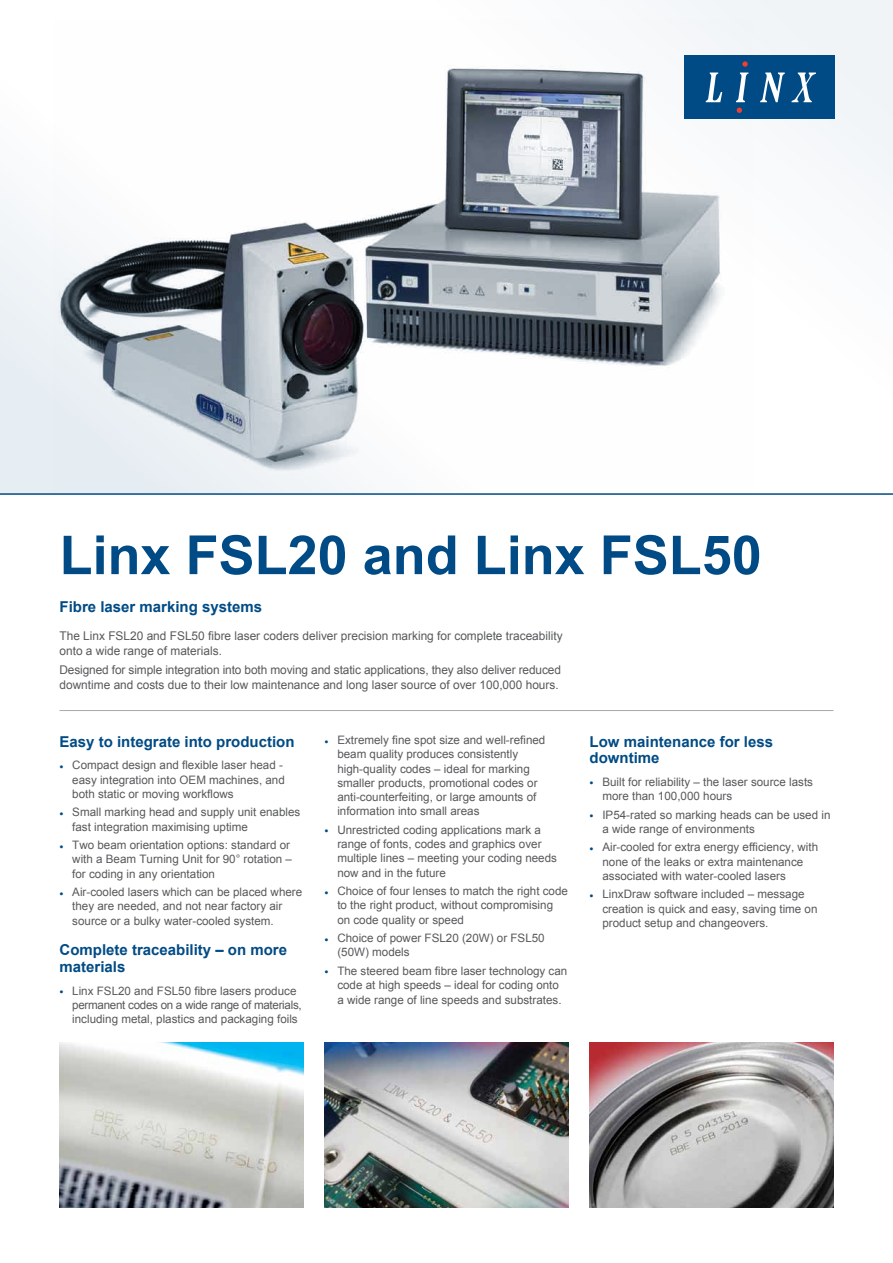
<style>
.page{position:relative;width:893px;height:1263px;background:#fff}
.page>*{position:absolute;margin:0;border:0;box-sizing:border-box;transform-origin:0 0}
.t1{font:700 54px "Arial";color:#004b85}
.t2{font:700 15px/16.5px "Arial";color:#004b85}
.t3{font:12px/15px "Arial";color:#58595b}
.t4{font:11.7px/14.2px "Arial";color:#58595b}
.s1{color:#004b85}
</style>
<div class="page">
<hr style="left:60px;top:710px;width:773px;height:1px;background:#a7a9ac">
<svg style="left:0;top:0;width:893px;height:493px"></svg>
<img style="left:60px;top:1043px;width:243px;height:165px">
<img style="left:325px;top:1043px;width:243px;height:165px">
<img style="left:590px;top:1043px;width:243px;height:165px">
<hr style="left:0;top:493px;width:893px;height:2px;background:#004b85">
<div style="left:685px;top:55px;width:150px;height:64px;background:#004b85"></div>
<svg style="left:706px;top:73px;width:16px;height:29px"></svg>
<svg style="left:736px;top:73px;width:12px;height:29px"></svg>
<svg style="left:760px;top:73px;width:25px;height:29px"></svg>
<svg style="left:792px;top:73px;width:24px;height:29px"></svg>
<svg style="left:742px;top:61px;width:6px;height:6px"></svg>
<svg style="left:737px;top:108px;width:5px;height:5px"></svg>
<h1 class="t1" style="left:60px;top:520px;width:704px">Linx FSL20 and Linx FSL50</h1>
<p class="t2" style="left:60px;top:599px;width:204px">Fibre laser marking systems</p>
<p class="t3" style="left:60px;top:628px;width:505px">The Linx FSL20 and FSL50 fibre laser coders deliver precision marking for complete traceability onto a wide range of materials.</p>
<p class="t3" style="left:60px;top:662px;width:503px">Designed for simple integration into both moving and static applications, they also deliver reduced downtime and costs due to their low maintenance and long laser source of over 100,000 hours.</p>
<p class="t2" style="left:60px;top:734px;width:237px">Easy to integrate into production</p>
<p class="t4" style="left:72px;top:758px;width:214px;text-indent:-13px"><span class="s1">•</span> Compact design and flexible laser head - easy integration into OEM machines, and both static or moving workflows</p>
<p class="t4" style="left:72px;top:805px;width:230px;text-indent:-13px"><span class="s1">•</span> Small marking head and supply unit enables fast integration maximising uptime</p>
<p class="t4" style="left:72px;top:838px;width:221px;text-indent:-13px"><span class="s1">•</span> Two beam orientation options: standard or with a Beam Turning Unit for 90° rotation – for coding in any orientation</p>
<p class="t4" style="left:72px;top:885px;width:232px;text-indent:-13px"><span class="s1">•</span> Air-cooled lasers which can be placed where they are needed, and not near factory air source or a bulky water-cooled system.</p>
<p class="t2" style="left:60px;top:942px;width:229px">Complete traceability – on more materials</p>
<p class="t4" style="left:72px;top:983px;width:231px;text-indent:-13px"><span class="s1">•</span> Linx FSL20 and FSL50 fibre lasers produce permanent codes on a wide range of materials, including metal, plastics and packaging foils</p>
<p class="t4" style="left:337px;top:733px;width:210px;text-indent:-13px"><span class="s1">•</span> Extremely fine spot size and well-refined beam quality produces consistently high-quality codes – ideal for marking smaller products, promotional codes or anti-counterfeiting, or large amounts of information into small areas</p>
<p class="t4" style="left:337px;top:823px;width:221px;text-indent:-13px"><span class="s1">•</span> Unrestricted coding applications mark a range of fonts, codes and graphics over multiple lines – meeting your coding needs now and in the future</p>
<p class="t4" style="left:337px;top:884px;width:232px;text-indent:-13px"><span class="s1">•</span> Choice of four lenses to match the right code to the right product, without compromising on code quality or speed</p>
<p class="t4" style="left:337px;top:931px;width:209px;text-indent:-13px"><span class="s1">•</span> Choice of power FSL20 (20W) or FSL50 (50W) models</p>
<p class="t4" style="left:325px;top:964px;width:244px;text-align:center"><span class="s1">•</span> The steered beam fibre laser technology can code at high speeds – ideal for coding onto<br>a wide range of line speeds and substrates.</p>
<p class="t2" style="left:590px;top:734px;width:185px">Low maintenance for less downtime</p>
<p class="t4" style="left:602px;top:775px;width:212px;text-indent:-13px"><span class="s1">•</span> Built for reliability – the laser source lasts more than 100,000 hours</p>
<p class="t4" style="left:602px;top:807px;width:230px;text-indent:-13px"><span class="s1">•</span> IP54-rated so marking heads can be used in a wide range of environments</p>
<p class="t4" style="left:602px;top:840px;width:217px;text-indent:-13px"><span class="s1">•</span> Air-cooled for extra energy efficiency, with none of the leaks or extra maintenance associated with water-cooled lasers</p>
<p class="t4" style="left:602px;top:887px;width:217px;text-indent:-13px"><span class="s1">•</span> LinxDraw software included – message creation is quick and easy, saving time on product setup and changeovers.</p>
</div>
